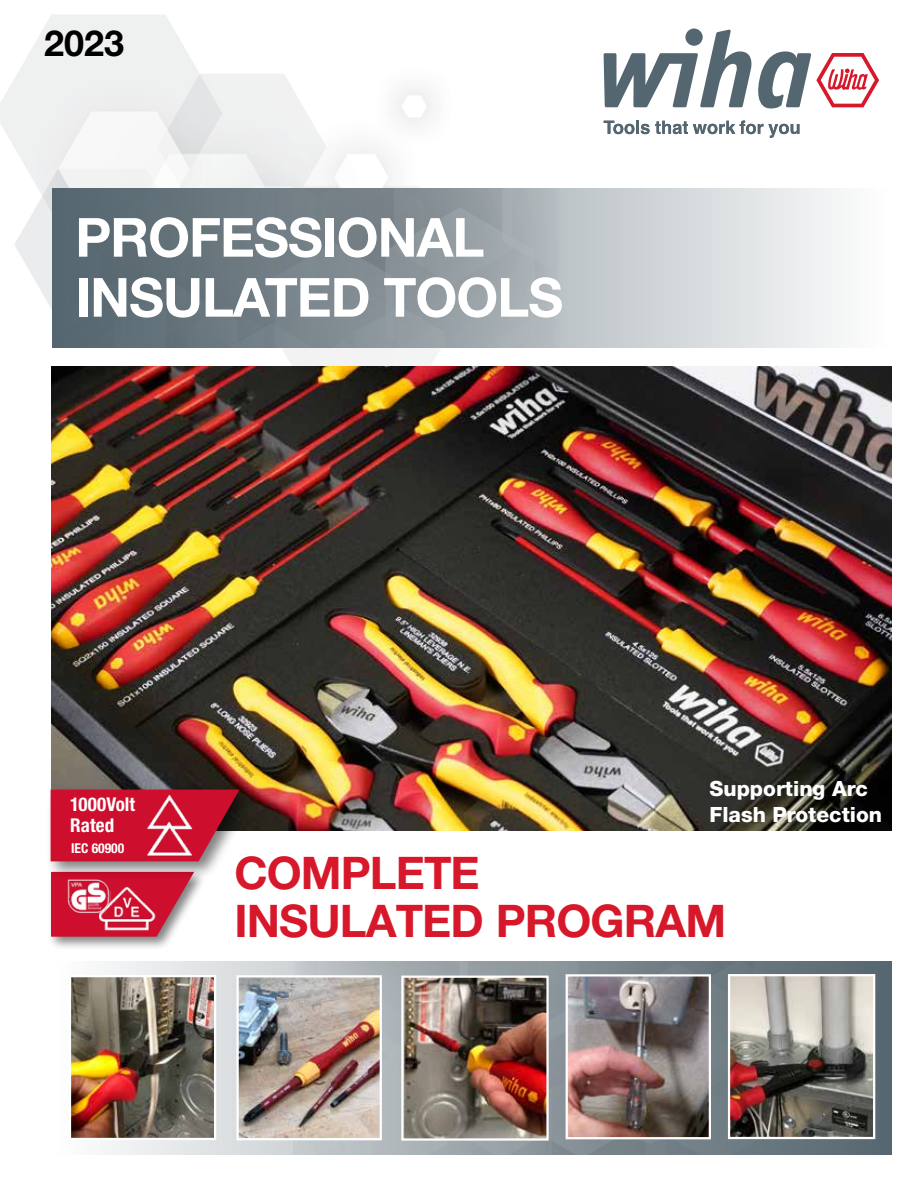
<style>
.page{position:relative;width:918px;height:1188px;background:#fff}
.page>*{position:absolute;margin:0;border:0;box-sizing:border-box;transform-origin:0 0}
.t1{font:700 54px/60px "Helvetica Neue LT Std";letter-spacing:-.02em;color:#fff}
.t2{font:700 45px/48px "Helvetica Neue LT Std";letter-spacing:-.02em;color:#d7182a}
.t3{font:700 36px "Helvetica Neue LT Std";color:#000}
.t4{font:800 21px/25.2px "Helvetica Neue LT Std";color:#fff}
.t5{font:700 condensed 19.05px/20.4px "Helvetica Neue LT Std";color:#fff}
.t6{font:700 condensed 13.65px "Helvetica Neue LT Std";color:#fff}
</style>
<div class="page">
<svg style="left:104px;top:962px;width:190px;height:192px;background:#dfe2e4"></svg>
<img style="left:294px;top:962px;width:598px;height:192px">
<img style="left:0;top:15px;width:615px;height:351px">
<svg style="left:604px;top:121px;width:195px;height:17px"></svg>
<div style="left:685px;top:29px;width:18px;height:17px;background:#546670;border-radius:50%"></div>
<svg style="left:604px;top:30px;width:275px;height:79px"></svg>
<svg style="left:559px;top:188px;width:282px;height:160px;background:#d8dcde"></svg>
<img style="left:53px;top:188px;width:506px;height:160px">
<img style="left:731px;top:977px;width:141px;height:159px">
<div style="left:728px;top:974px;width:147px;height:165px;border:2px solid #fff"></div>
<img style="left:240px;top:978px;width:139px;height:159px">
<div style="left:237px;top:975px;width:145px;height:165px;border:2px solid #fff"></div>
<img style="left:404px;top:979px;width:142px;height:159px">
<div style="left:401px;top:976px;width:148px;height:165px;border:2px solid #fff"></div>
<img style="left:569px;top:977px;width:139px;height:159px">
<div style="left:566px;top:974px;width:145px;height:165px;border:2px solid #fff"></div>
<img style="left:72px;top:978px;width:141px;height:159px">
<div style="left:69px;top:975px;width:147px;height:165px;border:2px solid #fff"></div>
<img style="left:51px;top:366px;width:840px;height:465px">
<div style="left:47px;top:868px;width:160px;height:83px;background:#000;opacity:.5"></div>
<svg style="left:51px;top:880px;width:143px;height:57px;background:#ce455b"></svg>
<img style="left:99px;top:885px;width:58px;height:46px">
<img style="left:66px;top:880px;width:44px;height:34px">
<div style="left:46px;top:785px;width:210px;height:95px;background:#000;opacity:.5"></div>
<svg style="left:51px;top:790px;width:189px;height:71px;background:#c5223c"></svg>
<img style="left:142px;top:793px;width:51px;height:73px">
<h3 class="t3" style="left:44px;top:21px;width:82px">2023</h3>
<h1 class="t1" style="left:75px;top:206px;width:489px">PROFESSIONAL<br>INSULATED TOOLS</h1>
<p class="t5" style="left:70px;top:794px;width:66px">1000Volt<br>Rated</p>
<p class="t6" style="left:71px;top:840px;width:55px">IEC 60900</p>
<p class="t4" style="left:710px;top:776px;width:174px">Supporting Arc<br>Flash Protection</p>
<h2 class="t2" style="left:234px;top:848px;width:493px">COMPLETE<br>INSULATED PROGRAM</h2>
</div>
